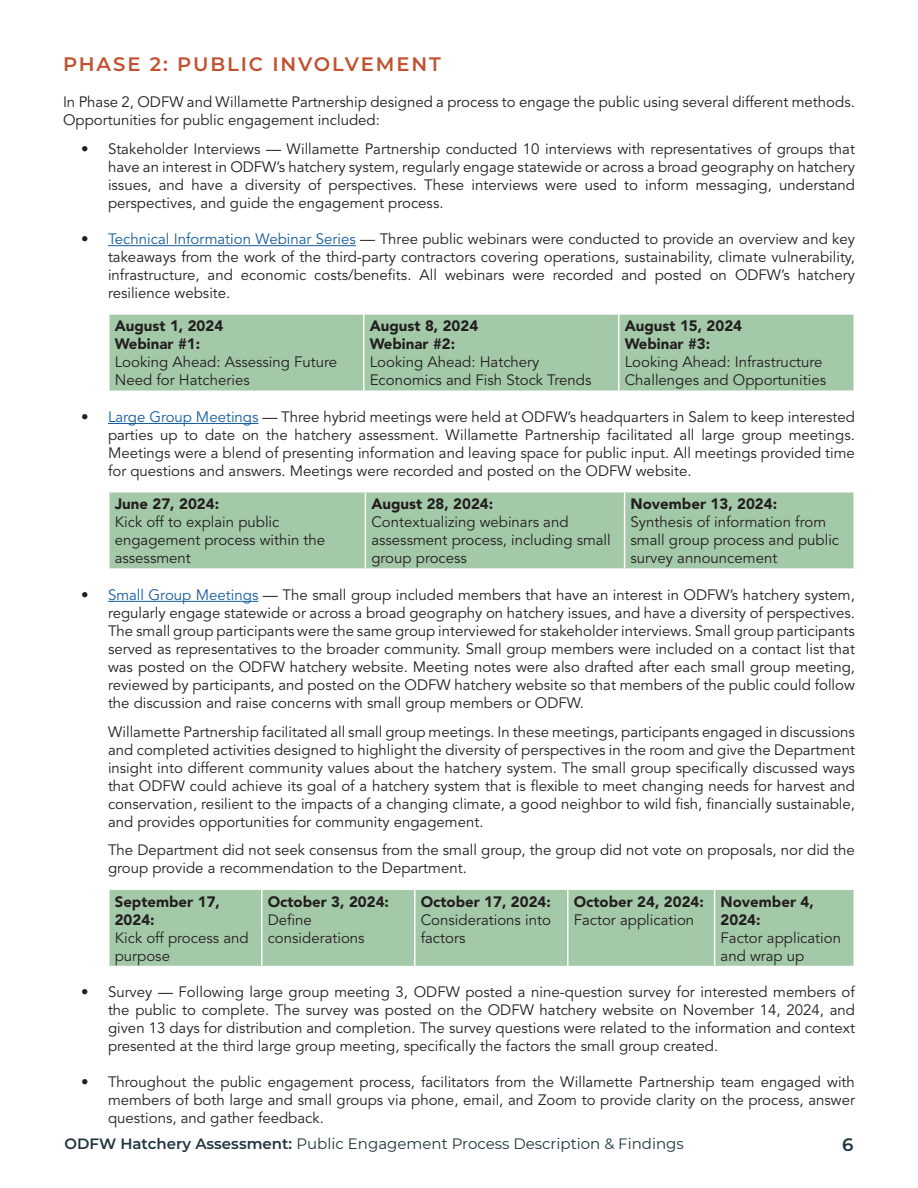
<style>
.page{position:relative;width:918px;height:1188px;background:#fff}
.page>*{position:absolute;margin:0;border:0;box-sizing:border-box;transform-origin:0 0}
.t1{font:600 19.5px "Montserrat";letter-spacing:.1em;color:#c25131}
.t2{font:600 18px "Montserrat";color:#1f363c}
.t3{font:15px/18px "Avenir LT Std";color:#231f20}
.t4{font:900 15px/18px "Avenir LT Std";color:#231f20}
.t5{font:15px "Montserrat";color:#1f363c}
.s1{color:#175d9e}
.s2{font-weight:900}
.s3{font-weight:600}
</style>
<div class="page">
<hr style="left:108px;top:245px;width:248px;height:1px;background:#175d9e">
<hr style="left:108px;top:423px;width:151px;height:1px;background:#175d9e">
<hr style="left:108px;top:601px;width:150px;height:1px;background:#175d9e">
<div style="left:110px;top:315px;width:744px;height:76px;background:#a4c9a8"></div>
<hr style="left:363px;top:315px;width:1px;height:76px;background:#fff">
<hr style="left:618px;top:315px;width:2px;height:76px;background:#fff">
<div style="left:110px;top:493px;width:744px;height:75px;background:#a4c9a8"></div>
<hr style="left:365px;top:493px;width:1px;height:75px;background:#fff">
<hr style="left:624px;top:493px;width:1px;height:75px;background:#fff">
<div style="left:110px;top:890px;width:744px;height:76px;background:#a4c9a8"></div>
<hr style="left:261px;top:890px;width:1px;height:76px;background:#fff">
<hr style="left:414px;top:890px;width:2px;height:76px;background:#fff">
<hr style="left:567px;top:890px;width:1px;height:76px;background:#fff">
<hr style="left:714px;top:890px;width:1px;height:76px;background:#fff">
<p class="t1" style="left:63px;top:51px;width:379px">PHASE 2: PUBLIC INVOLVEMENT</p>
<p class="t3" style="left:63px;top:94px;width:793px">In Phase 2, ODFW and Willamette Partnership designed a process to engage the public using several different methods.<br>Opportunities for public engagement included:</p>
<p class="t3" style="left:108px;top:140px;width:749px;text-align:justify;text-indent:-27px">• Stakeholder Interviews — Willamette Partnership conducted 10 interviews with representatives of groups that have an interest in ODFW’s hatchery system, regularly engage statewide or across a broad geography on hatchery issues, and have a diversity of perspectives. These interviews were used to inform messaging, understand perspectives, and guide the engagement process.</p>
<p class="t3" style="left:108px;top:230px;width:749px;text-align:justify;text-indent:-27px">• <span class="s1">Technical Information Webinar Series</span> — Three public webinars were conducted to provide an overview and key takeaways from the work of the third-party contractors covering operations, sustainability, climate vulnerability, infrastructure, and economic costs/benefits. All webinars were recorded and posted on ODFW’s hatchery resilience website.</p>
<p class="t4" style="left:115px;top:317px;width:110px">August 1, 2024</p>
<p class="t4" style="left:115px;top:335px;width:87px">Webinar #1:</p>
<p class="t3" style="left:115px;top:354px;width:224px">Looking Ahead: Assessing Future<br>Need for Hatcheries</p>
<p class="t4" style="left:625px;top:317px;width:119px">August 15, 2024</p>
<p class="t4" style="left:625px;top:335px;width:87px">Webinar #3:</p>
<p class="t3" style="left:625px;top:354px;width:203px">Looking Ahead: Infrastructure<br>Challenges and Opportunities</p>
<p class="t3" style="left:108px;top:408px;width:748px;text-align:justify;text-indent:-27px">• <span class="s1">Large Group Meetings</span> — Three hybrid meetings were held at ODFW’s headquarters in Salem to keep interested parties up to date on the hatchery assessment. Willamette Partnership facilitated all large group meetings.<br>Meetings were a blend of presenting information and leaving space for public input. All meetings provided time for questions and answers. Meetings were recorded and posted on the ODFW website.</p>
<p class="t4" style="left:115px;top:495px;width:106px">June 27, 2024:</p>
<p class="t3" style="left:115px;top:513px;width:212px">Kick off to explain public engagement process within the assessment</p>
<p class="t4" style="left:370px;top:317px;width:110px">August 8, 2024</p>
<p class="t4" style="left:370px;top:335px;width:87px">Webinar #2:</p>
<p class="t3" style="left:370px;top:354px;width:223px">Looking Ahead: Hatchery<br>Economics and Fish Stock Trends</p>
<p class="t4" style="left:631px;top:495px;width:148px">November 13, 2024:</p>
<p class="t3" style="left:631px;top:513px;width:210px">Synthesis of information from small group process and public survey announcement</p>
<p class="t3" style="left:108px;top:586px;width:749px;text-align:justify;text-indent:-27px">• <span class="s1">Small Group Meetings</span> — The small group included members that have an interest in ODFW’s hatchery system, regularly engage statewide or across a broad geography on hatchery issues, and have a diversity of perspectives.<br>The small group participants were the same group interviewed for stakeholder interviews. Small group participants served as representatives to the broader community. Small group members were included on a contact list that was posted on the ODFW hatchery website. Meeting notes were also drafted after each small group meeting, reviewed by participants, and posted on the ODFW hatchery website so that members of the public could follow the discussion and raise concerns with small group members or ODFW.</p>
<p class="t3" style="left:108px;top:723px;width:749px;text-align:justify">Willamette Partnership facilitated all small group meetings. In these meetings, participants engaged in discussions and completed activities designed to highlight the diversity of perspectives in the room and give the Department insight into different community values about the hatchery system. The small group specifically discussed ways that ODFW could achieve its goal of a hatchery system that is flexible to meet changing needs for harvest and conservation, resilient to the impacts of a changing climate, a good neighbor to wild fish, financially sustainable, and provides opportunities for community engagement.</p>
<p class="t3" style="left:108px;top:842px;width:748px">The Department did not seek consensus from the small group, the group did not vote on proposals, nor did the group provide a recommendation to the Department.</p>
<p class="t4" style="left:115px;top:892px;width:107px">September 17,<br>2024:</p>
<p class="t3" style="left:115px;top:929px;width:135px">Kick off process and purpose</p>
<p class="t4" style="left:371px;top:495px;width:123px">August 28, 2024:</p>
<p class="t3" style="left:371px;top:513px;width:241px">Contextualizing webinars and assessment process, including small group process</p>
<p class="t4" style="left:721px;top:892px;width:95px">November 4,<br>2024:</p>
<p class="t3" style="left:721px;top:929px;width:122px">Factor application and wrap up</p>
<p class="t3" style="left:108px;top:984px;width:748px;text-align:justify;text-indent:-27px">• Survey — Following large group meeting 3, ODFW posted a nine-question survey for interested members of the public to complete. The survey was posted on the ODFW hatchery website on November 14, 2024, and given 13 days for distribution and completion. The survey questions were related to the information and context presented at the third large group meeting, specifically the factors the small group created.</p>
<p class="t3" style="left:108px;top:1074px;width:749px;text-align:justify;text-indent:-27px">• Throughout the public engagement process, facilitators from the Willamette Partnership team engaged with members of both large and small groups via phone, email, and Zoom to provide clarity on the process, answer questions, and gather feedback.</p>
<p class="t4" style="left:268px;top:892px;width:123px">October 3, 2024:</p>
<p class="t3" style="left:268px;top:911px;width:98px">Define considerations</p>
<p class="t3" style="left:421px;top:893px;width:132px;text-align:justify"><span class="s2">October 17, 2024:<br></span>Considerations into factors</p>
<p class="t4" style="left:574px;top:892px;width:132px">October 24, 2024:</p>
<p class="t3" style="left:574px;top:911px;width:122px">Factor application</p>
<p class="t5" style="left:64px;top:1133px;width:621px"><span class="s3">ODFW Hatchery Assessment:</span> Public Engagement Process Description &amp; Findings</p>
<p class="t2" style="left:842px;top:1132px;width:13px">6</p>
</div>
